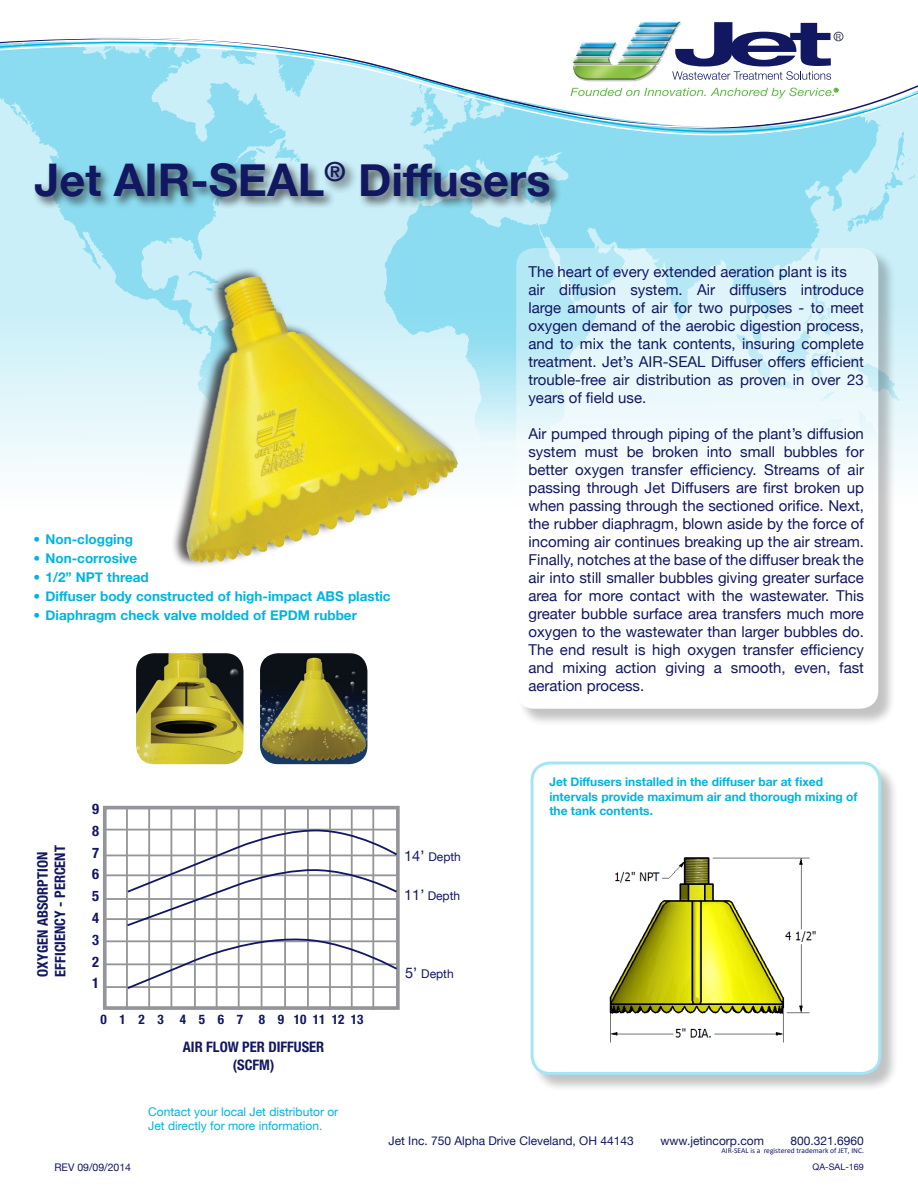
<style>
.page{position:relative;width:918px;height:1188px;background:#fff}
.page>*{position:absolute;margin:0;border:0;box-sizing:border-box;transform-origin:0 0}
.t1{font:700 45px "Helvetica Neue";color:#121761}
.t2{font:15px/18px "Helvetica Neue";color:#121761;text-align:justify}
.t3{font:700 condensed 14.55px "Helvetica Neue LT Pro";letter-spacing:-.005em;color:#121761}
.t4{font:700 condensed 14.55px "Helvetica Neue LT Pro";color:#121761}
.t5{font:700 13.5px "Helvetica Neue";color:#00b4e0}
.t6{font:700 condensed 13.2px "Helvetica Neue LT Pro";color:#121761}
.t7{font:700 12px "Helvetica Neue";color:#00b4e0}
.t8{font:12px "Helvetica Neue";color:#121761}
.t9{font:12px "Helvetica Neue";color:#00b4e0}
.t10{font:10.5px "Helvetica Neue";color:#121761}
.t11{font:9px "Helvetica Neue";color:#121761}
.t12{font:9px "Myriad Pro";color:#484b62;scale:1.19 1}
.t13{font:7.5px "Calibri";color:#121761}
.s1{font-size:14.55px}
</style>
<div class="page">
<div style="left:532px;top:763px;width:367px;height:330px;background:#231f20;opacity:.75"></div>
<div style="left:532px;top:763px;width:348px;height:310px;background:#fff;border-radius:18px"></div>
<div style="left:531px;top:761px;width:350px;height:314px;border:3px solid #00b4e0;border-radius:18px"></div>
<svg style="left:383px;top:166px;width:535px;height:303px;background:#a2e2f2"></svg>
<svg style="left:0;top:166px;width:358px;height:306px;background:#cdeff8"></svg>
<svg style="left:847px;top:166px;width:68px;height:66px;background:#c1ecf6"></svg>
<svg style="left:896px;top:357px;width:4px;height:44px"></svg>
<svg style="left:896px;top:411px;width:12px;height:58px"></svg>
<svg style="left:0;top:163px;width:918px;height:3px"></svg>
<div style="left:518px;top:250px;width:378px;height:476px;background:#231f20;opacity:.75"></div>
<svg style="left:516px;top:248px;width:362px;height:461px"></svg>
<svg style="left:0;top:21px;width:918px;height:142px"></svg>
<div style="left:171px;top:266px;width:288px;height:302px;background:#231f20;opacity:.75"></div>
<img style="left:185px;top:277px;width:211px;height:287px">
<img style="left:609px;top:857px;width:207px;height:186px">
<div style="left:103px;top:806px;width:297px;height:204px;border:4px solid #939598"></div>
<hr style="left:104px;top:829px;width:295px;height:2px;background:#939598">
<hr style="left:106px;top:855px;width:293px;height:1px;background:#939598">
<hr style="left:106px;top:874px;width:293px;height:2px;background:#939598">
<hr style="left:106px;top:898px;width:293px;height:2px;background:#939598">
<hr style="left:104px;top:918px;width:295px;height:2px;background:#939598">
<hr style="left:104px;top:940px;width:293px;height:2px;background:#939598">
<hr style="left:104px;top:963px;width:293px;height:2px;background:#939598">
<hr style="left:104px;top:986px;width:293px;height:2px;background:#939598">
<hr style="left:126px;top:809px;width:2px;height:201px;background:#939598">
<hr style="left:148px;top:809px;width:2px;height:201px;background:#939598">
<hr style="left:170px;top:807px;width:2px;height:201px;background:#939598">
<hr style="left:194px;top:807px;width:2px;height:201px;background:#939598">
<hr style="left:216px;top:807px;width:2px;height:203px;background:#939598">
<hr style="left:238px;top:809px;width:2px;height:201px;background:#939598">
<hr style="left:261px;top:809px;width:1px;height:201px;background:#939598">
<hr style="left:284px;top:807px;width:2px;height:201px;background:#939598">
<hr style="left:307px;top:809px;width:2px;height:201px;background:#939598">
<hr style="left:329px;top:809px;width:2px;height:201px;background:#939598">
<hr style="left:351px;top:807px;width:2px;height:203px;background:#939598">
<hr style="left:372px;top:809px;width:2px;height:201px;background:#939598">
<svg style="left:125px;top:829px;width:273px;height:99px"></svg>
<svg style="left:127px;top:934px;width:271px;height:57px"></svg>
<img style="left:260px;top:653px;width:107px;height:111px">
<img style="left:136px;top:653px;width:107px;height:111px">
<div style="left:32px;top:159px;width:530px;height:51px;background:#231f20;opacity:.75"></div>
<p class="t1" style="left:35px;top:152px;width:517px">Jet AIR-SEAL<sup>®</sup> Diffusers</p>
<p class="t12" style="left:835px;top:31px;width:6px">R</p>
<p class="t5" style="left:33px;top:531px;width:101px">• Non-clogging</p>
<p class="t5" style="left:33px;top:550px;width:105px">• Non-corrosive</p>
<p class="t5" style="left:33px;top:569px;width:117px">• 1/2” NPT thread</p>
<p class="t5" style="left:33px;top:588px;width:359px">• Diffuser body constructed of high-impact ABS plastic</p>
<p class="t5" style="left:33px;top:606px;width:325px">• Diaphragm check valve molded of EPDM rubber</p>
<p class="t3" style="left:34px;top:977px;width:126px;rotate:-90deg">OXYGEN ABSORPTION</p>
<p class="t3" style="left:51px;top:977px;width:133px;rotate:-90deg">EFFICIENCY - PERCENT</p>
<p class="t4" style="left:92px;top:800px;width:8px">9</p>
<p class="t4" style="left:92px;top:822px;width:8px">8</p>
<p class="t4" style="left:92px;top:844px;width:8px">7</p>
<p class="t4" style="left:92px;top:865px;width:8px">6</p>
<p class="t4" style="left:92px;top:887px;width:8px">5</p>
<p class="t4" style="left:92px;top:909px;width:8px">4</p>
<p class="t4" style="left:92px;top:931px;width:8px">3</p>
<p class="t4" style="left:92px;top:953px;width:8px">2</p>
<p class="t4" style="left:92px;top:974px;width:8px">1</p>
<p class="t6" style="left:101px;top:1011px;width:264px">0 1 2 3 4 5 6 7 8 9 10 11 12 13</p>
<p class="t4" style="left:183px;top:1038px;width:143px">AIR FLOW PER DIFFUSER</p>
<p class="t4" style="left:233px;top:1056px;width:43px">(SCFM)</p>
<p class="t9" style="left:148px;top:1105px;width:192px">Contact your local Jet distributor or</p>
<p class="t9" style="left:148px;top:1119px;width:176px">Jet directly for more information.</p>
<p class="t8" style="left:404px;top:849px;width:58px"><span class="s1">14’</span> Depth</p>
<p class="t8" style="left:404px;top:889px;width:57px"><span class="s1">11’</span> Depth</p>
<p class="t8" style="left:405px;top:967px;width:50px"><span class="s1">5’</span> Depth</p>
<p class="t2" style="left:528px;top:263px;width:320px">The heart of every extended aeration plant is its</p>
<p class="t2" style="left:528px;top:281px;width:337px">air diffusion system. Air diffusers introduce large amounts of air for two purposes - to meet oxygen demand of the aerobic digestion process, and to mix the tank contents, insuring complete treatment. Jet’s AIR-SEAL Diffuser offers efficient trouble-free air distribution as proven in over 23 years of field use.</p>
<p class="t2" style="left:528px;top:425px;width:337px">Air pumped through piping of the plant’s diffusion system must be broken into small bubbles for better oxygen transfer efficiency. Streams of air passing through Jet Diffusers are first broken up when passing through the sectioned orifice. Next, the rubber diaphragm, blown aside by the force of incoming air continues breaking up the air stream.<br>Finally, notches at the base of the diffuser break the air into still smaller bubbles giving greater surface area for more contact with the wastewater. This greater bubble surface area transfers much more oxygen to the wastewater than larger bubbles do.<br>The end result is high oxygen transfer efficiency and mixing action giving a smooth, even, fast aeration process.</p>
<p class="t7" style="left:549px;top:774px;width:275px">Jet Diffusers installed in the diffuser bar at fixed</p>
<p class="t7" style="left:549px;top:789px;width:310px">intervals provide maximum air and thorough mixing of</p>
<p class="t7" style="left:549px;top:803px;width:105px">the tank contents.</p>
<p class="t10" style="left:54px;top:1161px;width:78px">REV 09/09/2014</p>
<p class="t8" style="left:389px;top:1134px;width:247px">Jet Inc. 750 Alpha Drive Cleveland, OH 44143</p>
<p class="t8" style="left:660px;top:1134px;width:105px">www.jetincorp.com</p>
<p class="t8" style="left:791px;top:1134px;width:75px">800.321.6960</p>
<p class="t11" style="left:813px;top:1161px;width:53px">QA-SAL-169</p>
<p class="t13" style="left:721px;top:1146px;width:144px">AIR-SEAL is a registered trademark of JET, INC.</p>
</div>
